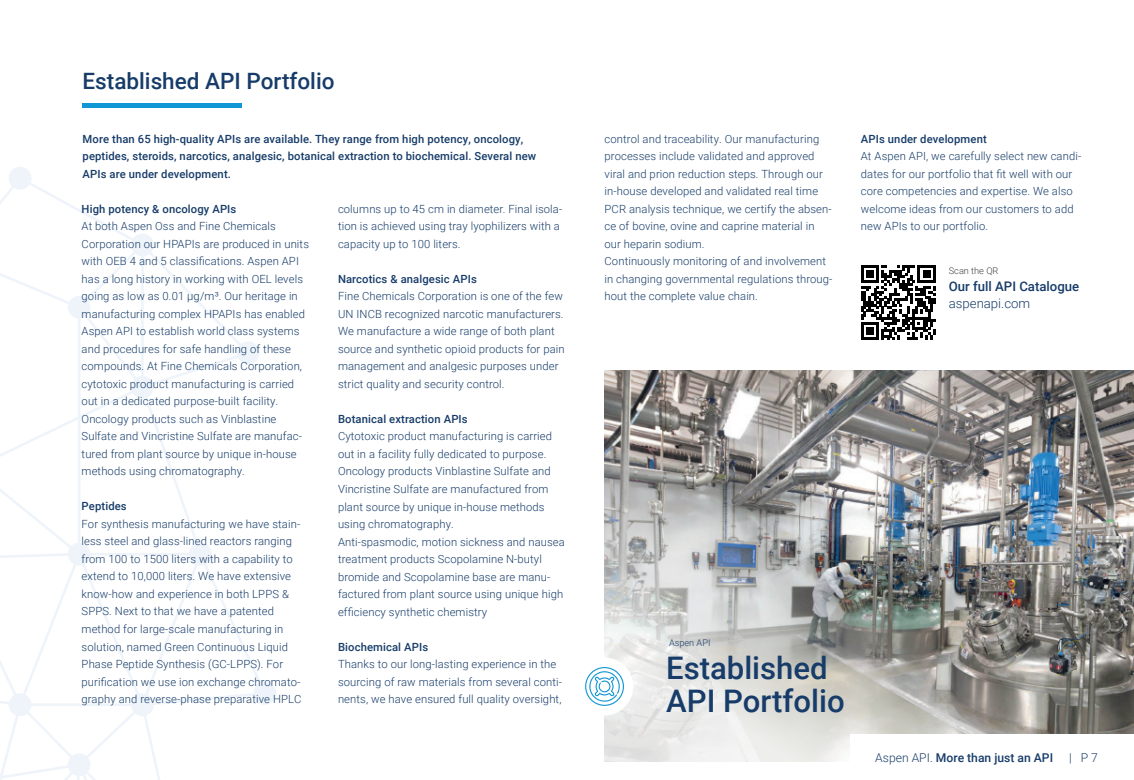
<style>
.page{position:relative;width:1134px;height:780px;background:#fff}
.page>*{position:absolute;margin:0;border:0;box-sizing:border-box;transform-origin:0 0}
.t1{font:500 31.12px/32.8px "Roboto";color:#173c69}
.t2{font:500 22.5px "Roboto";color:#173c69}
.t3{font:500 13.12px "Roboto";color:#173c69}
.t4{font:300 13.12px "Roboto";color:#173c69}
.t5{font:500 12.12px "Roboto";color:#173c69}
.t6{font:300 12.12px "Roboto";color:#173c69}
.t7{font:300 11.25px/17.5px "Roboto";letter-spacing:.01em;color:#173c69}
.t8{font:500 11.25px/17.5px "Roboto";letter-spacing:.01em;color:#173c69}
.t9{font:300 9.25px "Roboto";color:#3e3e3f}
.t10{font:300 9.25px "Roboto";color:#173c69}
.s1{font-weight:300}
</style>
<div class="page">
<svg style="left:0;top:167px;width:276px;height:613px"></svg>
<img style="left:604px;top:370px;width:530px;height:391px">
<div style="left:850px;top:735px;width:284px;height:45px;background:#fff"></div>
<hr style="left:83px;top:103px;width:159px;height:4px;background:#1197d6">
<div style="left:577px;top:658px;width:55px;height:56px;background:#fff;border-radius:50%"></div>
<svg style="left:585px;top:667px;width:39px;height:39px"></svg>
<div style="left:576px;top:657px;width:57px;height:58px;border:2px solid #fff;border-radius:50%"></div>
<svg style="left:861px;top:265px;width:75px;height:75px"></svg>
<h2 class="t2" style="left:83px;top:65px;width:253px">Established API Portfolio</h2>
<p class="t8" style="left:83px;top:129px;width:455px">More than 65 high-quality APIs are available. They range from high potency, oncology, peptides, steroids, narcotics, analgesic, botanical extraction to biochemical. Several new<br>APIs are under development.</p>
<p class="t8" style="left:82px;top:199px;width:156px">High potency &amp; oncology APIs</p>
<p class="t7" style="left:82px;top:217px;width:229px">At both Aspen Oss and Fine Chemicals Corporation our HPAPIs are produced in units with OEB 4 and 5 classifications. Aspen API has a long history in working with OEL levels going as low as 0.01 µg/m³. Our heritage in manufacturing complex HPAPIs has enabled Aspen API to establish world class systems and procedures for safe handling of these compounds. At Fine Chemicals Corporation, cytotoxic product manufacturing is carried out in a dedicated purpose-built facility.<br>Oncology products such as Vinblastine Sulfate and Vincristine Sulfate are manufac&shy;tured from plant source by unique in-house methods using chromatography.</p>
<p class="t8" style="left:82px;top:497px;width:47px">Peptides</p>
<p class="t7" style="left:82px;top:514px;width:221px">For synthesis manufacturing we have stain&shy;less steel and glass-lined reactors ranging from 100 to 1500 liters with a capability to extend to 10,000 liters. We have extensive know-how and experience in both LPPS &amp; SPPS. Next to that we have a patented method for large-scale manufacturing in solution, named Green Continuous Liquid Phase Peptide Synthesis (GC-LPPS). For purification we use ion exchange chromato&shy;graphy and reverse-phase preparative HPLC</p>
<p class="t7" style="left:338px;top:199px;width:226px">columns up to 45 cm in diameter. Final isola&shy;tion is achieved using tray lyophilizers with a capacity up to 100 liters.</p>
<p class="t8" style="left:338px;top:269px;width:140px">Narcotics &amp; analgesic APIs</p>
<p class="t7" style="left:338px;top:287px;width:228px">Fine Chemicals Corporation is one of the few UN INCB recognized narcotic manufacturers.<br>We manufacture a wide range of both plant source and synthetic opioid products for pain management and analgesic purposes under strict quality and security control.</p>
<p class="t8" style="left:338px;top:410px;width:131px">Botanical extraction APIs</p>
<p class="t7" style="left:338px;top:427px;width:228px">Cytotoxic product manufacturing is carried out in a facility fully dedicated to purpose.<br>Oncology products Vinblastine Sulfate and Vincristine Sulfate are manufactured from plant source by unique in-house methods using chromatography.<br>Anti-spasmodic, motion sickness and nausea treatment products Scopolamine N-butyl bromide and Scopolamine base are manu&shy;factured from plant source using unique high efficiency synthetic chemistry</p>
<p class="t8" style="left:338px;top:637px;width:92px">Biochemical APIs</p>
<p class="t7" style="left:338px;top:655px;width:226px">Thanks to our long-lasting experience in the sourcing of raw materials from several conti&shy;nents, we have ensured full quality oversight,</p>
<p class="t7" style="left:604px;top:130px;width:229px">control and traceability. Our manufacturing processes include validated and approved viral and prion reduction steps. Through our in-house developed and validated real time PCR analysis technique, we certify the absen&shy;ce of bovine, ovine and caprine material in our heparin sodium.<br>Continuously monitoring of and involvement in changing governmental regulations throug&shy;hout the complete value chain.</p>
<p class="t8" style="left:861px;top:130px;width:127px">APIs under development</p>
<p class="t7" style="left:861px;top:147px;width:222px">At Aspen API, we carefully select new candi&shy;dates for our portfolio that fit well with our core competencies and expertise. We also welcome ideas from our customers to add new APIs to our portfolio.</p>
<p class="t9" style="left:949px;top:264px;width:51px">Scan the QR</p>
<p class="t3" style="left:949px;top:277px;width:132px">Our full API Catalogue</p>
<p class="t4" style="left:949px;top:294px;width:83px">aspenapi.com</p>
<p class="t10" style="left:669px;top:636px;width:43px">Aspen API</p>
<h1 class="t1" style="left:666px;top:650px;width:180px">Established<br>API Portfolio</h1>
<p class="t5" style="left:875px;top:748px;width:179px"><span class="s1">Aspen API.</span> More than just an API</p>
<p class="t6" style="left:1069px;top:748px;width:30px">| P 7</p>
</div>
